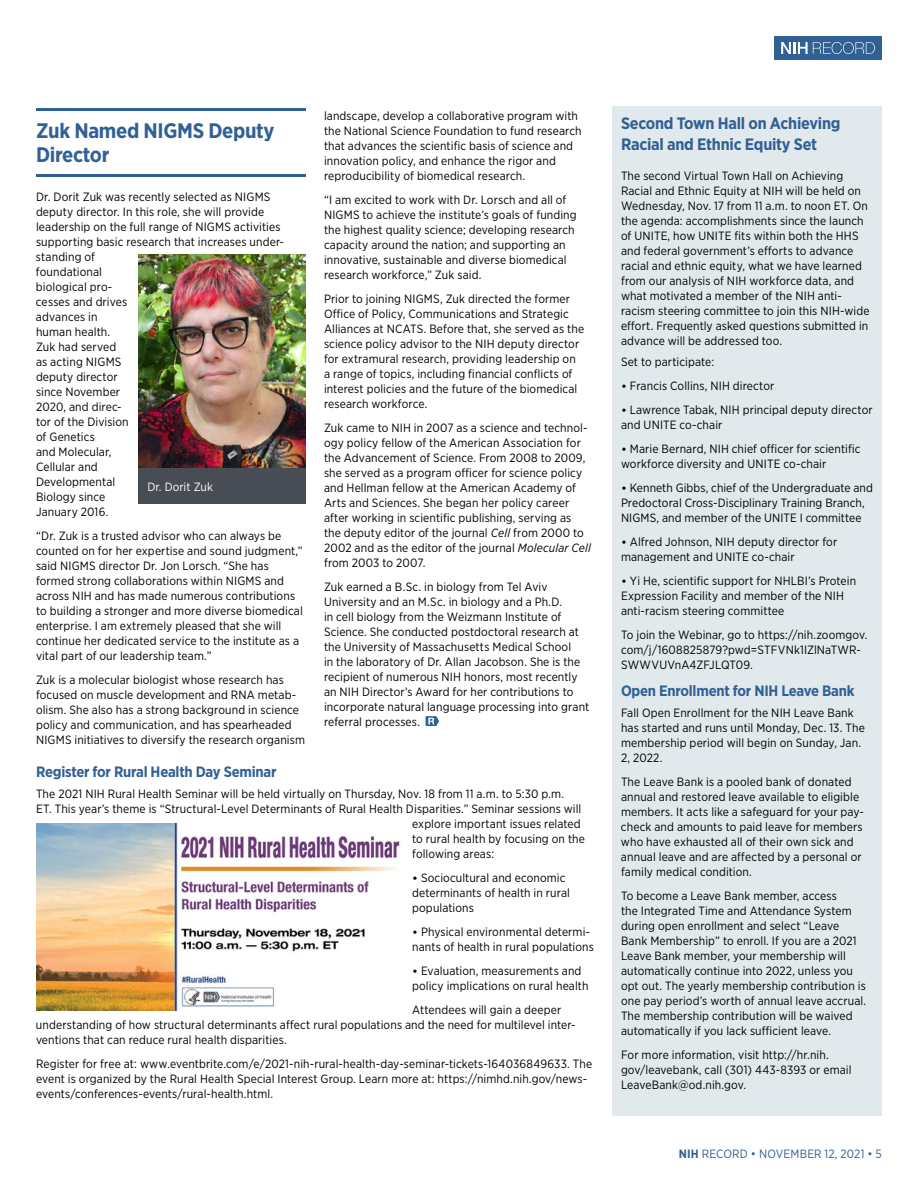
<style>
.page{position:relative;width:918px;height:1188px;background:#fff}
.page>*{position:absolute;margin:0;border:0;box-sizing:border-box;transform-origin:0 0}
.Head_1_Line_Rules_wi{font:700 21px/24px "Gotham Narrow";letter-spacing:-.015em;color:#316094}
.Head_2_Subheads_Body{font:700 16.5px/21px "Gotham Narrow";letter-spacing:-.015em;color:#316094}
.Head_2_Subheads_Body-2{font:700 15px "Gotham Narrow";letter-spacing:-.015em;color:#316094}
.Sidebar__Head_2{font:700 15px "Gotham Narrow";letter-spacing:-.015em;color:#316094}
.Body_2__Briefs_and_S{font:12px/15px "Gotham Narrow";letter-spacing:.01em;color:#000}
.Head_2_Subheads_Body-3{font:12px/15px "Gotham Narrow";letter-spacing:.01em;color:#000}
.t1{font:12px "Gotham Narrow";letter-spacing:.01em;color:#316094}
.Photo_caption_revers{font:12px "Gotham Narrow";color:#fff}
.s1{font-style:italic}
.s2{font-family:"Chronicle Text G1"}
.s3{font-weight:700}
</style>
<div class="page">
<div style="left:774px;top:36px;width:108px;height:24px;background:#316094"></div>
<svg style="left:781px;top:42px;width:94px;height:12px"></svg>
<div style="left:612px;top:106px;width:270px;height:1010px;background:#e2e9ed"></div>
<div style="left:139px;top:468px;width:167px;height:36px;background:#474c55"></div>
<hr style="left:36px;top:108px;width:270px;height:3px;background:#316094">
<hr style="left:36px;top:174px;width:270px;height:3px;background:#316094">
<svg style="left:426px;top:716px;width:13px;height:10px"></svg>
<img style="left:138px;top:255px;width:168px;height:213px">
<img style="left:36px;top:824px;width:365px;height:187px">
<p class="Head_1_Line_Rules_wi" style="left:36px;top:118px;width:240px">Zuk Named NIGMS Deputy<br>Director</p>
<p class="Body_2__Briefs_and_S" style="left:36px;top:189px;width:250px">Dr. Dorit Zuk was recently selected as NIGMS deputy director. In this role, she will provide leadership on the full range of NIGMS activities supporting basic research that increases under&shy;standing of<br>foundational<br>biological pro-<br>cesses and drives<br>advances in<br>human health.<br>Zuk had served<br>as acting NIGMS<br>deputy director<br>since November<br>2020, and direc-<br>tor of the Division<br>of Genetics<br>and Molecular,<br>Cellular and<br>Developmental<br>Biology since<br>January 2016.</p>
<p class="Body_2__Briefs_and_S" style="left:36px;top:528px;width:268px">“Dr. Zuk is a trusted advisor who can always be counted on for her expertise and sound judgment,” said NIGMS director Dr. Jon Lorsch. “She has formed strong collaborations within NIGMS and across NIH and has made numerous contributions to building a stronger and more diverse biomedical enterprise. I am extremely pleased that she will continue her dedicated service to the institute as a vital part of our leadership team.”</p>
<p class="Body_2__Briefs_and_S" style="left:36px;top:672px;width:271px">Zuk is a molecular biologist whose research has focused on muscle development and RNA metab&shy;olism. She also has a strong background in science policy and communication, and has spearheaded NIGMS initiatives to diversify the research organism</p>
<p class="Photo_caption_revers" style="left:148px;top:479px;width:67px">Dr. Dorit Zuk</p>
<p class="Body_2__Briefs_and_S" style="left:324px;top:108px;width:259px">landscape, develop a collaborative program with the National Science Foundation to fund research that advances the scientific basis of science and innovation policy, and enhance the rigor and reproducibility of biomedical research.</p>
<p class="Body_2__Briefs_and_S" style="left:324px;top:192px;width:254px">“I am excited to work with Dr. Lorsch and all of NIGMS to achieve the institute’s goals of funding the highest quality science; developing research capacity around the nation; and supporting an innovative, sustainable and diverse biomedical research workforce,” Zuk said.</p>
<p class="Body_2__Briefs_and_S" style="left:324px;top:291px;width:262px">Prior to joining NIGMS, Zuk directed the former Office of Policy, Communications and Strategic Alliances at NCATS. Before that, she served as the science policy advisor to the NIH deputy director for extramural research, providing leadership on a range of topics, including financial conflicts of interest policies and the future of the biomedical research workforce.</p>
<p class="Body_2__Briefs_and_S" style="left:324px;top:420px;width:268px">Zuk came to NIH in 2007 as a science and technol&shy;ogy policy fellow of the American Association for the Advancement of Science. From 2008 to 2009, she served as a program officer for science policy and Hellman fellow at the American Academy of Arts and Sciences. She began her policy career after working in scientific publishing, serving as the deputy editor of the journal <span class="s1">Cell</span> from 2000 to 2002 and as the editor of the journal <span class="s1">Molecular Cell </span>from 2003 to 2007.</p>
<p class="Body_2__Briefs_and_S" style="left:324px;top:579px;width:267px">Zuk earned a B.Sc. in biology from Tel Aviv University and an M.Sc. in biology and a Ph.D.<br>in cell biology from the Weizmann Institute of Science. She conducted postdoctoral research at the University of Massachusetts Medical School<br>in the laboratory of Dr. Allan Jacobson. She is the recipient of numerous NIH honors, most recently an NIH Director’s Award for her contributions to incorporate natural language processing into grant referral processes.</p>
<p class="Head_2_Subheads_Body-2" style="left:36px;top:762px;width:242px">Register for Rural Health Day Seminar</p>
<p class="Body_2__Briefs_and_S" style="left:36px;top:786px;width:528px">The 2021 NIH Rural Health Seminar will be held virtually on Thursday, Nov. 18 from 11 a.m. to 5:30 p.m.</p>
<p class="Body_2__Briefs_and_S" style="left:36px;top:801px;width:547px">ET. This year’s theme is “Structural-Level Determinants of Rural Health Disparities.” Seminar sessions will</p>
<p class="Body_2__Briefs_and_S" style="left:412px;top:816px;width:170px">explore important issues related</p>
<p class="Body_2__Briefs_and_S" style="left:412px;top:831px;width:174px">to rural health by focusing on the</p>
<p class="Body_2__Briefs_and_S" style="left:412px;top:846px;width:83px">following areas:</p>
<p class="Body_2__Briefs_and_S" style="left:412px;top:870px;width:159px"><span class="s2">•</span> Sociocultural and economic determinants of health in rural populations</p>
<p class="Body_2__Briefs_and_S" style="left:412px;top:924px;width:183px"><span class="s2">•</span> Physical environmental determi&shy;nants of health in rural populations</p>
<p class="Body_2__Briefs_and_S" style="left:412px;top:963px;width:178px"><span class="s2">•</span> Evaluation, measurements and policy implications on rural health</p>
<p class="Body_2__Briefs_and_S" style="left:36px;top:1002px;width:541px;text-indent:376px">Attendees will gain a deeper understanding of how structural determinants affect rural populations and the need for multilevel inter&shy;ventions that can reduce rural health disparities.</p>
<p class="Body_2__Briefs_and_S" style="left:36px;top:1056px;width:558px">Register for free at: www.eventbrite.com/e/2021-nih-rural-health-day-seminar-tickets-164036849633. The event is organized by the Rural Health Special Interest Group. Learn more at: https://nimhd.nih.gov/news&shy;events/conferences-events/rural-health.html.</p>
<p class="Head_2_Subheads_Body" style="left:621px;top:113px;width:221px">Second Town Hall on Achieving<br>Racial and Ethnic Equity Set</p>
<p class="Head_2_Subheads_Body-3" style="left:621px;top:168px;width:250px">The second Virtual Town Hall on Achieving Racial and Ethnic Equity at NIH will be held on Wednesday, Nov. 17 from 11 a.m. to noon ET. On the agenda: accomplishments since the launch of UNITE, how UNITE fits within both the HHS and federal government’s efforts to advance racial and ethnic equity, what we have learned from our analysis of NIH workforce data, and what motivated a member of the NIH anti&shy;racism steering committee to join this NIH-wide effort. Frequently asked questions submitted in advance will be addressed too.</p>
<p class="Body_2__Briefs_and_S" style="left:621px;top:354px;width:95px">Set to participate:</p>
<p class="Body_2__Briefs_and_S" style="left:621px;top:378px;width:155px"><span class="s2">•</span> Francis Collins, NIH director</p>
<p class="Body_2__Briefs_and_S" style="left:621px;top:402px;width:253px"><span class="s2">•</span> Lawrence Tabak, NIH principal deputy director and UNITE co-chair</p>
<p class="Body_2__Briefs_and_S" style="left:621px;top:441px;width:241px"><span class="s2">•</span> Marie Bernard, NIH chief officer for scientific workforce diversity and UNITE co-chair</p>
<p class="Body_2__Briefs_and_S" style="left:621px;top:480px;width:254px"><span class="s2">•</span> Kenneth Gibbs, chief of the Undergraduate and<br>Predoctoral Cross-Disciplinary Training Branch,<br>NIGMS, and member of the UNITE I committee</p>
<p class="Body_2__Briefs_and_S" style="left:621px;top:534px;width:218px"><span class="s2">•</span> Alfred Johnson, NIH deputy director for management and UNITE co-chair</p>
<p class="Body_2__Briefs_and_S" style="left:621px;top:573px;width:237px"><span class="s2">•</span> Yi He, scientific support for NHLBI’s Protein<br>Expression Facility and member of the NIH anti-racism steering committee</p>
<p class="Body_2__Briefs_and_S" style="left:621px;top:627px;width:246px">To join the Webinar, go to https://nih.zoomgov. com/j/1608825879?pwd=STFVNk1IZlNaTWR-<br>SWWVUVnA4ZFJLQT09.</p>
<p class="Sidebar__Head_2" style="left:621px;top:681px;width:235px">Open Enrollment for NIH Leave Bank</p>
<p class="Body_2__Briefs_and_S" style="left:621px;top:705px;width:245px">Fall Open Enrollment for the NIH Leave Bank has started and runs until Monday, Dec. 13. The membership period will begin on Sunday, Jan.<br>2, 2022.</p>
<p class="Body_2__Briefs_and_S" style="left:621px;top:774px;width:245px">The Leave Bank is a pooled bank of donated annual and restored leave available to eligible members. It acts like a safeguard for your pay&shy;check and amounts to paid leave for members who have exhausted all of their own sick and annual leave and are affected by a personal or family medical condition.</p>
<p class="Body_2__Briefs_and_S" style="left:621px;top:888px;width:246px">To become a Leave Bank member, access<br>the Integrated Time and Attendance System during open enrollment and select “Leave Bank Membership” to enroll. If you are a 2021<br>Leave Bank member, your membership will automatically continue into 2022, unless you opt out. The yearly membership contribution is one pay period’s worth of annual leave accrual.<br>The membership contribution will be waived automatically if you lack sufficient leave.</p>
<p class="Body_2__Briefs_and_S" style="left:621px;top:1047px;width:232px">For more information, visit http://hr.nih. gov/leavebank, call (301) 443-8393 or email<br>LeaveBank@od.nih.gov.</p>
<p class="t1" style="left:679px;top:1146px;width:205px"><span class="s3">NIH</span> RECORD • NOVEMBER 12, 2021 • 5</p>
</div>
